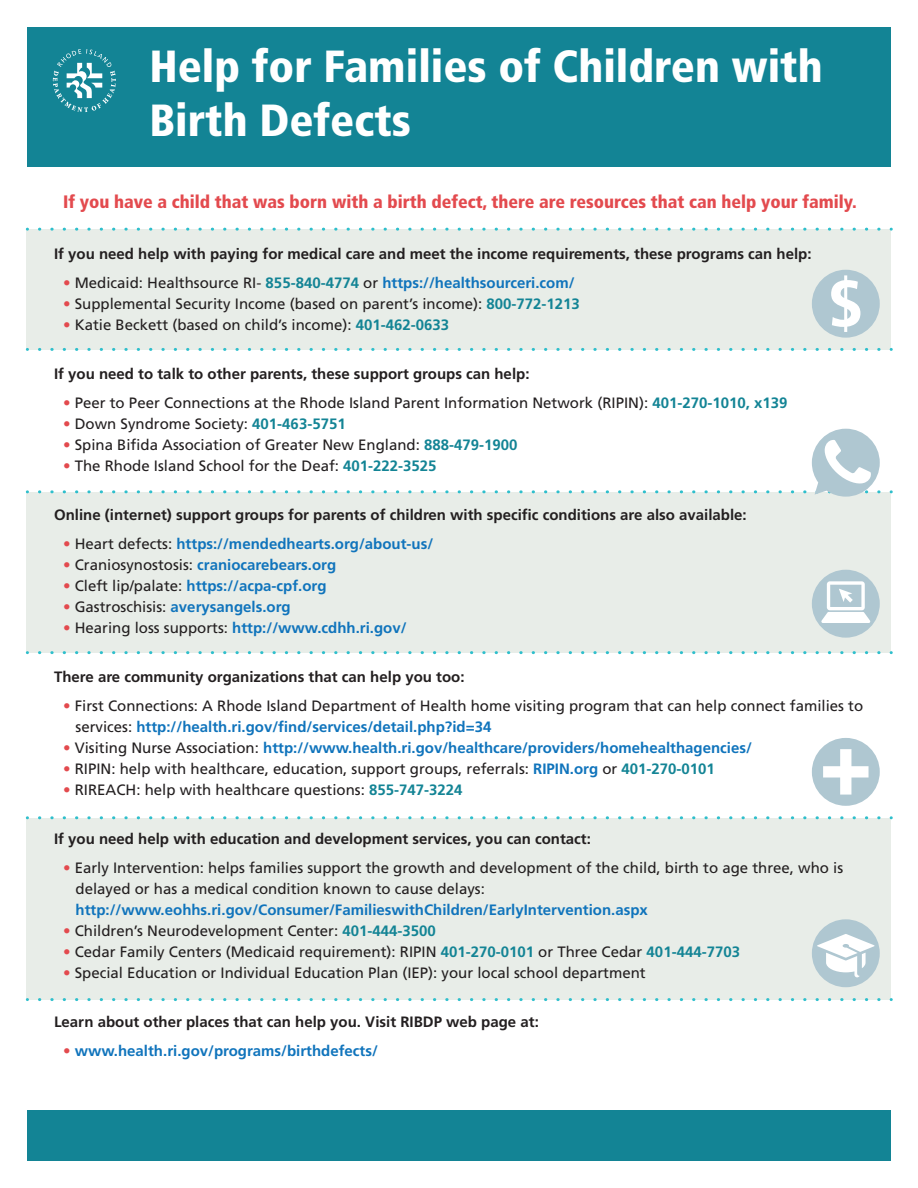
<style>
.page{position:relative;width:918px;height:1188px;background:#fff}
.page>*{position:absolute;margin:0;border:0;box-sizing:border-box;transform-origin:0 0}
.t1{font:900 condensed 45px/54px "Frutiger LT Std";color:#fff}
.t2{font:900 condensed 18px "Frutiger LT Std";color:#e34a4e}
.t3{font:15px/21px "Frutiger LT Std";color:#231f20}
.t4{font:700 15px "Frutiger LT Std";color:#1074bc}
.t5{font:700 15px "Frutiger LT Std";color:#231f20}
.s1{font-weight:400;color:#e34a4e}
.s2{font-weight:400;color:#231f20}
.s3{color:#138495}
.s4{color:#e34a4e}
.s5{font-weight:700;color:#138495}
.s6{font-weight:700;color:#1074bc}
</style>
<div class="page">
<div style="left:27px;top:27px;width:864px;height:139px;background:#138495"></div>
<div style="left:27px;top:1111px;width:864px;height:50px;background:#138495"></div>
<svg style="left:53px;top:49px;width:63px;height:63px"></svg>
<div style="left:27px;top:229px;width:864px;height:120px;background:#e8ede8"></div>
<svg style="left:39px;top:228px;width:842px;height:3px"></svg>
<svg style="left:39px;top:348px;width:846px;height:3px"></svg>
<div style="left:27px;top:492px;width:864px;height:161px;background:#e8ede8"></div>
<svg style="left:39px;top:651px;width:842px;height:3px"></svg>
<div style="left:27px;top:818px;width:864px;height:182px;background:#e8ede8"></div>
<svg style="left:39px;top:816px;width:842px;height:3px"></svg>
<svg style="left:39px;top:998px;width:842px;height:3px"></svg>
<div style="left:812px;top:270px;width:68px;height:68px;background:#afc7d1;border-radius:50%"></div>
<svg style="left:39px;top:429px;width:842px;height:68px"></svg>
<div style="left:812px;top:570px;width:68px;height:68px;background:#afc7d1;border-radius:50%"></div>
<svg style="left:821px;top:581px;width:50px;height:42px"></svg>
<svg style="left:812px;top:738px;width:68px;height:68px"></svg>
<div style="left:812px;top:919px;width:68px;height:68px;background:#afc7d1;border-radius:50%"></div>
<svg style="left:817px;top:934px;width:58px;height:43px"></svg>
<svg style="left:831px;top:275px;width:29px;height:57px"></svg>
<h1 class="t1" style="left:149px;top:39px;width:675px">Help for Families of Children with<br>Birth Defects</h1>
<p class="t2" style="left:63px;top:191px;width:795px">If you have a child that was born with a birth defect, there are resources that can help your family.</p>
<p class="t5" style="left:54px;top:245px;width:759px">If you need help with paying for medical care and meet the income requirements, these programs can help:</p>
<p class="t4" style="left:63px;top:274px;width:513px"><span class="s1">•</span> <span class="s2">Medicaid: Healthsource RI-</span> <span class="s3">855-840-4774</span> <span class="s2">or</span> https://healthsourceri.com/</p>
<p class="t3" style="left:63px;top:293px;width:518px"><span class="s4">•</span> Supplemental Security Income (based on parent’s income): <span class="s5">800-772-1213</span></p>
<p class="t3" style="left:63px;top:314px;width:387px"><span class="s4">•</span> Katie Beckett (based on child’s income): <span class="s5">401-462-0633</span></p>
<p class="t5" style="left:54px;top:365px;width:477px">If you need to talk to other parents, these support groups can help:</p>
<p class="t3" style="left:63px;top:392px;width:726px"><span class="s4">•</span> Peer to Peer Connections at the Rhode Island Parent Information Network (RIPIN): <span class="s5">401-270-1010, x139</span></p>
<p class="t3" style="left:63px;top:413px;width:284px"><span class="s4">•</span> Down Syndrome Society: <span class="s5">401-463-5751</span></p>
<p class="t3" style="left:63px;top:434px;width:456px"><span class="s4">•</span> Spina Bifida Association of Greater New England: <span class="s5">888-479-1900</span></p>
<p class="t3" style="left:63px;top:455px;width:375px"><span class="s4">•</span> The Rhode Island School for the Deaf: <span class="s5">401-222-3525</span></p>
<p class="t5" style="left:54px;top:506px;width:694px">Online (internet) support groups for parents of children with specific conditions are also available:</p>
<p class="t4" style="left:63px;top:535px;width:372px"><span class="s1">•</span> <span class="s2">Heart defects:</span> https://mendedhearts.org/about-us/</p>
<p class="t4" style="left:63px;top:556px;width:275px"><span class="s1">•</span> <span class="s2">Craniosynostosis:</span> craniocarebears.org</p>
<p class="t4" style="left:63px;top:577px;width:265px"><span class="s1">•</span> <span class="s2">Cleft lip/palate:</span> https://acpa-cpf.org</p>
<p class="t4" style="left:63px;top:598px;width:229px"><span class="s1">•</span> <span class="s2">Gastroschisis:</span> averysangels.org</p>
<p class="t4" style="left:63px;top:619px;width:345px"><span class="s1">•</span> <span class="s2">Hearing loss supports:</span> http://www.cdhh.ri.gov/</p>
<p class="t5" style="left:54px;top:668px;width:412px">There are community organizations that can help you too:</p>
<p class="t3" style="left:76px;top:695px;width:789px;text-indent:-13px"><span class="s4">•</span> First Connections: A Rhode Island Department of Health home visiting program that can help connect families to services: <span class="s6">http://health.ri.gov/find/services/detail.php?id=34</span></p>
<p class="t4" style="left:63px;top:739px;width:690px"><span class="s1">•</span> <span class="s2">Visiting Nurse Association:</span> http://www.health.ri.gov/healthcare/providers/homehealthagencies/</p>
<p class="t3" style="left:63px;top:758px;width:653px"><span class="s4">•</span> RIPIN: help with healthcare, education, support groups, referrals: <span class="s6">RIPIN.org</span> or <span class="s5">401-270-0101</span></p>
<p class="t3" style="left:63px;top:779px;width:401px"><span class="s4">•</span> RIREACH: help with healthcare questions: <span class="s5">855-747-3224</span></p>
<p class="t5" style="left:54px;top:830px;width:538px">If you need help with education and development services, you can contact:</p>
<p class="t3" style="left:76px;top:857px;width:769px;text-indent:-13px"><span class="s4">•</span> Early Intervention: helps families support the growth and development of the child, birth to age three, who is delayed or has a medical condition known to cause delays:</p>
<p class="t4" style="left:76px;top:901px;width:574px">http://www.eohhs.ri.gov/Consumer/FamilieswithChildren/EarlyIntervention.aspx</p>
<p class="t3" style="left:63px;top:920px;width:374px"><span class="s4">•</span> Children’s Neurodevelopment Center: <span class="s5">401-444-3500</span></p>
<p class="t3" style="left:63px;top:941px;width:678px"><span class="s4">•</span> Cedar Family Centers (Medicaid requirement): RIPIN <span class="s5">401-270-0101</span> or Three Cedar <span class="s5">401-444-7703</span></p>
<p class="t3" style="left:63px;top:962px;width:584px"><span class="s4">•</span> Special Education or Individual Education Plan (IEP): your local school department</p>
<p class="t5" style="left:54px;top:1013px;width:486px">Learn about other places that can help you. Visit RIBDP web page at:</p>
<p class="t4" style="left:63px;top:1042px;width:316px"><span class="s1">•</span> www.health.ri.gov/programs/birthdefects/</p>
</div>
